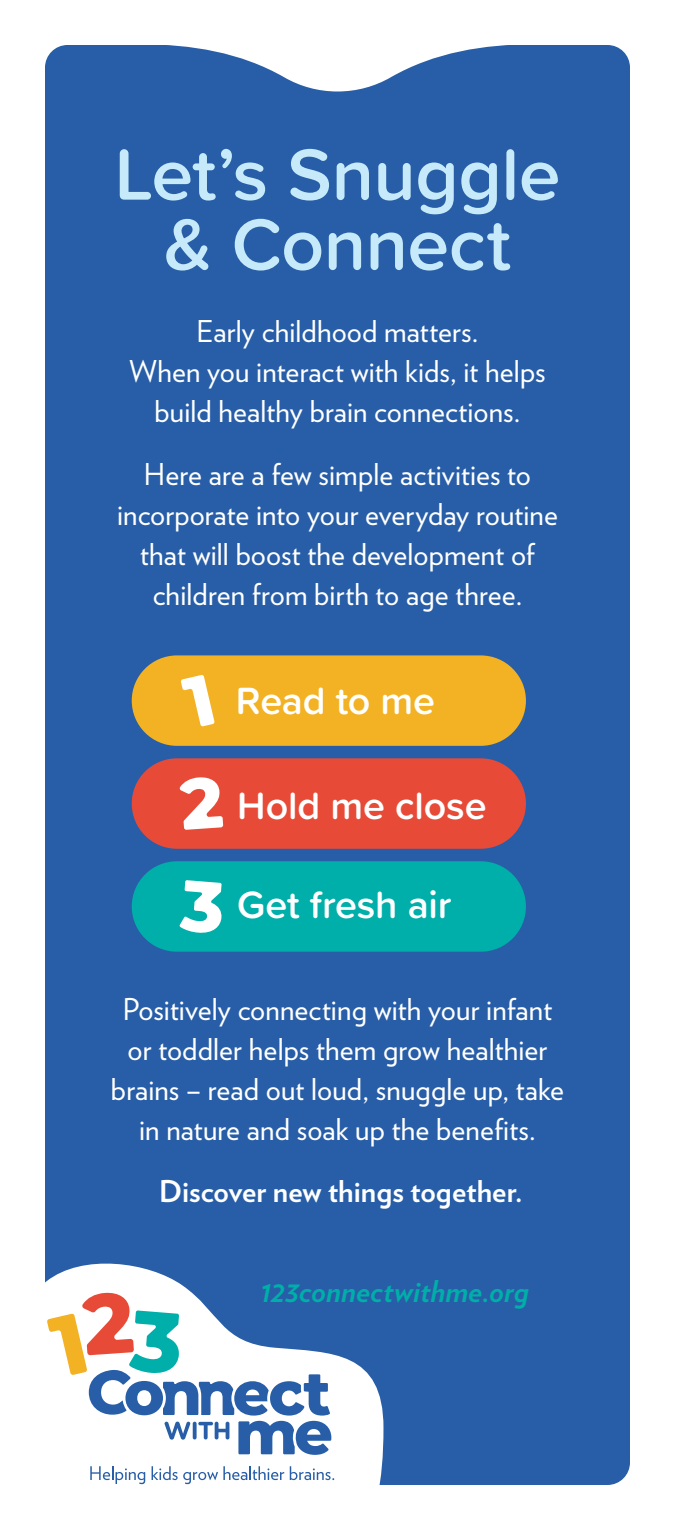
<style>
.page{position:relative;width:675px;height:1530px;background:#fff}
.page>*{position:absolute;margin:0;border:0;box-sizing:border-box;transform-origin:0 0}
.t1{font:600 75px/70px "Proxima Soft";letter-spacing:-.01em;color:#c6eafa;text-align:center}
.t2{font:600 39.5px "Proxima Soft";letter-spacing:-.005em;color:#fff}
.t3{font:30px/40px "Verlag";letter-spacing:.005em;color:#fff;text-align:center}
.t4{font:700 30px "Verlag";color:#fff}
.t5{font:italic 700 30px "Verlag";color:#00afa9}
</style>
<div class="page">
<div style="left:45px;top:45px;width:585px;height:1440px;background:#275ea7;border-radius:22px"></div>
<svg style="left:45px;top:1263px;width:338px;height:222px;fill:#fff"></svg>
<svg style="left:47px;top:1292px;width:284px;height:163px"></svg>
<svg style="left:90px;top:1466px;width:55px;height:18px"></svg>
<svg style="left:152px;top:1466px;width:132px;height:18px;background:#d4dfed"></svg>
<svg style="left:290px;top:1466px;width:44px;height:14px"></svg>
<div style="left:132px;top:655px;width:394px;height:91px;background:#f3b223;border-radius:45px"></div>
<svg style="left:181px;top:675px;width:34px;height:52px"></svg>
<div style="left:132px;top:758px;width:394px;height:91px;background:#e74b37;border-radius:45px"></div>
<svg style="left:179px;top:777px;width:44px;height:53px"></svg>
<div style="left:132px;top:861px;width:394px;height:91px;background:#00afa9;border-radius:45px"></div>
<svg style="left:179px;top:880px;width:43px;height:53px"></svg>
<svg style="left:45px;top:45px;width:585px;height:46px"></svg>
<p class="t1" style="left:114px;top:137px;width:448px">Let’s Snuggle &amp; Connect</p>
<p class="t3" style="left:129px;top:310px;width:418px">Early childhood matters.<br>When you interact with kids, it helps build healthy brain connections.</p>
<p class="t3" style="left:117px;top:452px;width:442px">Here are a few simple activities to incorporate into your everyday routine that will boost the development of children from birth to age three.</p>
<p class="t2" style="left:236px;top:671px;width:201px">Read to me</p>
<h2 class="t2" style="left:237px;top:776px;width:251px">Hold me close</h2>
<h2 class="t2" style="left:237px;top:875px;width:216px">Get fresh air</h2>
<p class="t3" style="left:111px;top:988px;width:455px">Positively connecting with your infant or toddler helps them grow healthier brains – read out loud, snuggle up, take in nature and soak up the benefits.</p>
<p class="t4" style="left:159px;top:1168px;width:365px">Discover new things together.</p>
<p class="t5" style="left:260px;top:1267px;width:271px">123connectwithme.org</p>
</div>
